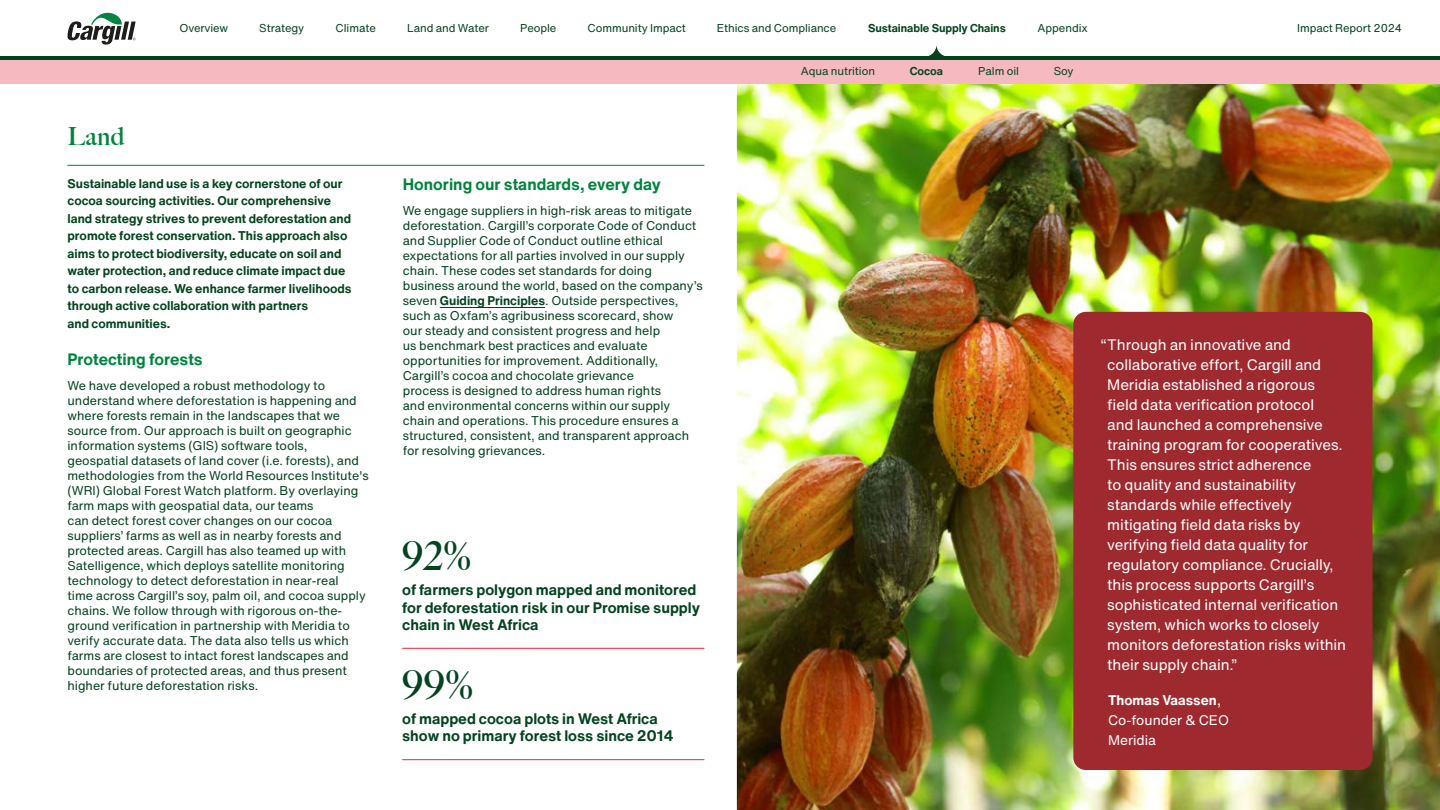
<style>
.page{position:relative;width:1440px;height:810px;background:#fff}
.page>*{position:absolute;margin:0;border:0;box-sizing:border-box;transform-origin:0 0}
.Stat_Large_1__new_brand{font:700 40px "Big Caslon FB";color:#03441f}
.H2__Special_section{font:700 25px "Big Caslon FB";color:#00843d}
.H3__new_brand{font:700 16.25px "Helvetica Now Text";color:#00843d}
.Quote__new_brand{font:15px/20px "Helvetica Now Text";letter-spacing:-.005em;color:#fff}
.Stat_Body___line__new_brand__Chocolate{font:700 15px/17.5px "Helvetica Now Text";color:#03441f}
.Quote_title__new_brand{font:13.75px "Helvetica Now Text";color:#fff}
.Quote_name__new_brand{font:700 13.75px "Helvetica Now Text";color:#fff}
.Body__GREP___new_brand{font:12.5px/15px "Helvetica Now Text";color:#03441f}
.Intro_body_GREP__new_brand{font:700 12.5px/17.5px "Helvetica Now Text";color:#03441f}
.t1{font:11.25px "Helvetica Now Text";letter-spacing:-.005em;color:#03441f}
.t2{font:700 11.25px "Helvetica Now Text";letter-spacing:-.005em;color:#03441f}
.s1{font-weight:700}
.s2{font-weight:400;font-size:15px}
</style>
<div class="page">
<hr style="left:440px;top:307px;width:105px;height:1px;background:#03441f">
<hr style="left:68px;top:165px;width:636px;height:1px;background:#00843d">
<img style="left:737px;top:84px;width:703px;height:726px">
<div style="left:1073px;top:312px;width:299px;height:458px;background:#9e2a2f;border-radius:12px"></div>
<hr style="left:402px;top:648px;width:302px;height:1px;background:#ea5062">
<hr style="left:402px;top:759px;width:302px;height:1px;background:#ea5062">
<svg style="left:925px;top:45px;width:23px;height:12px"></svg>
<svg style="left:68px;top:13px;width:68px;height:32px"></svg>
<div style="left:0;top:58px;width:1440px;height:26px;background:#f7b9c0"></div>
<hr style="left:0;top:57px;width:1440px;height:3px;background:#03441f">
<p class="H2__Special_section" style="left:68px;top:122px;width:58px">Land</p>
<p class="t1" style="left:179px;top:20px;width:50px">Overview</p>
<p class="t1" style="left:259px;top:20px;width:47px">Strategy</p>
<p class="t1" style="left:336px;top:20px;width:42px">Climate</p>
<p class="t1" style="left:407px;top:20px;width:83px">Land and Water</p>
<p class="t1" style="left:520px;top:20px;width:38px">People</p>
<p class="t1" style="left:588px;top:20px;width:100px">Community Impact</p>
<p class="t1" style="left:717px;top:20px;width:121px">Ethics and Compliance</p>
<p class="t2" style="left:868px;top:20px;width:139px">Sustainable Supply Chains</p>
<p class="t1" style="left:1038px;top:20px;width:52px">Appendix</p>
<p class="t1" style="left:1297px;top:20px;width:107px">Impact Report 2024</p>
<p class="t1" style="left:801px;top:64px;width:76px">Aqua nutrition</p>
<p class="t2" style="left:910px;top:64px;width:35px">Cocoa</p>
<p class="t1" style="left:978px;top:64px;width:42px">Palm oil</p>
<p class="t1" style="left:1054px;top:64px;width:21px">Soy</p>
<p class="Intro_body_GREP__new_brand" style="left:68px;top:174px;width:286px">Sustainable land use is a key cornerstone of our cocoa sourcing activities. Our comprehensive land strategy strives to prevent deforestation and promote forest conservation. This approach also aims to protect biodiversity, educate on soil and water protection, and reduce climate impact due to carbon release. We enhance farmer livelihoods through active collaboration with partners<br>and communities.</p>
<h3 class="H3__new_brand" style="left:68px;top:348px;width:137px">Protecting forests</h3>
<p class="Body__GREP___new_brand" style="left:68px;top:378px;width:303px">We have developed a robust methodology to understand where deforestation is happening and where forests remain in the landscapes that we source from. Our approach is built on geographic information systems (GIS) software tools, geospatial datasets of land cover (i.e. forests), and methodologies from the World Resources Institute's (WRI) Global Forest Watch platform. By overlaying farm maps with geospatial data, our teams<br>can detect forest cover changes on our cocoa suppliers’ farms as well as in nearby forests and protected areas. Cargill has also teamed up with Satelligence, which deploys satellite monitoring technology to detect deforestation in near-real<br>time across Cargill’s soy, palm oil, and cocoa supply chains. We follow through with rigorous on-the&shy;ground verification in partnership with Meridia to verify accurate data. The data also tells us which farms are closest to intact forest landscapes and boundaries of protected areas, and thus present higher future deforestation risks.</p>
<h3 class="H3__new_brand" style="left:403px;top:173px;width:260px">Honoring our standards, every day</h3>
<p class="Body__GREP___new_brand" style="left:403px;top:203px;width:302px">We engage suppliers in high-risk areas to mitigate deforestation. Cargill’s corporate Code of Conduct and Supplier Code of Conduct outline ethical expectations for all parties involved in our supply chain. These codes set standards for doing business around the world, based on the company’s seven <span class="s1">Guiding Principles</span>. Outside perspectives, such as Oxfam’s agribusiness scorecard, show<br>our steady and consistent progress and help<br>us benchmark best practices and evaluate opportunities for improvement. Additionally, Cargill’s cocoa and chocolate grievance<br>process is designed to address human rights<br>and environmental concerns within our supply chain and operations. This procedure ensures a structured, consistent, and transparent approach for resolving grievances.</p>
<p class="Stat_Large_1__new_brand" style="left:402px;top:533px;width:71px">92%</p>
<p class="Stat_Body___line__new_brand__Chocolate" style="left:402px;top:581px;width:299px">of farmers polygon mapped and monitored for deforestation risk in our Promise supply chain in West Africa</p>
<p class="Stat_Large_1__new_brand" style="left:402px;top:661px;width:73px">99%</p>
<p class="Stat_Body___line__new_brand__Chocolate" style="left:402px;top:710px;width:273px">of mapped cocoa plots in West Africa show no primary forest loss since 2014</p>
<p class="Quote__new_brand" style="left:1107px;top:335px;width:240px;text-indent:-7px">“Through an innovative and collaborative effort, Cargill and<br>Meridia established a rigorous field data verification protocol<br>and launched a comprehensive training program for cooperatives.<br>This ensures strict adherence<br>to quality and sustainability standards while effectively mitigating field data risks by verifying field data quality for regulatory compliance. Crucially, this process supports Cargill’s sophisticated internal verification system, which works to closely monitors deforestation risks within their supply chain.”</p>
<p class="Quote_name__new_brand" style="left:1108px;top:691px;width:115px">Thomas Vaassen<span class="s2">,</span></p>
<p class="Quote_title__new_brand" style="left:1108px;top:711px;width:122px">Co-founder &amp; CEO</p>
<p class="Quote_title__new_brand" style="left:1108px;top:731px;width:50px">Meridia</p>
</div>
